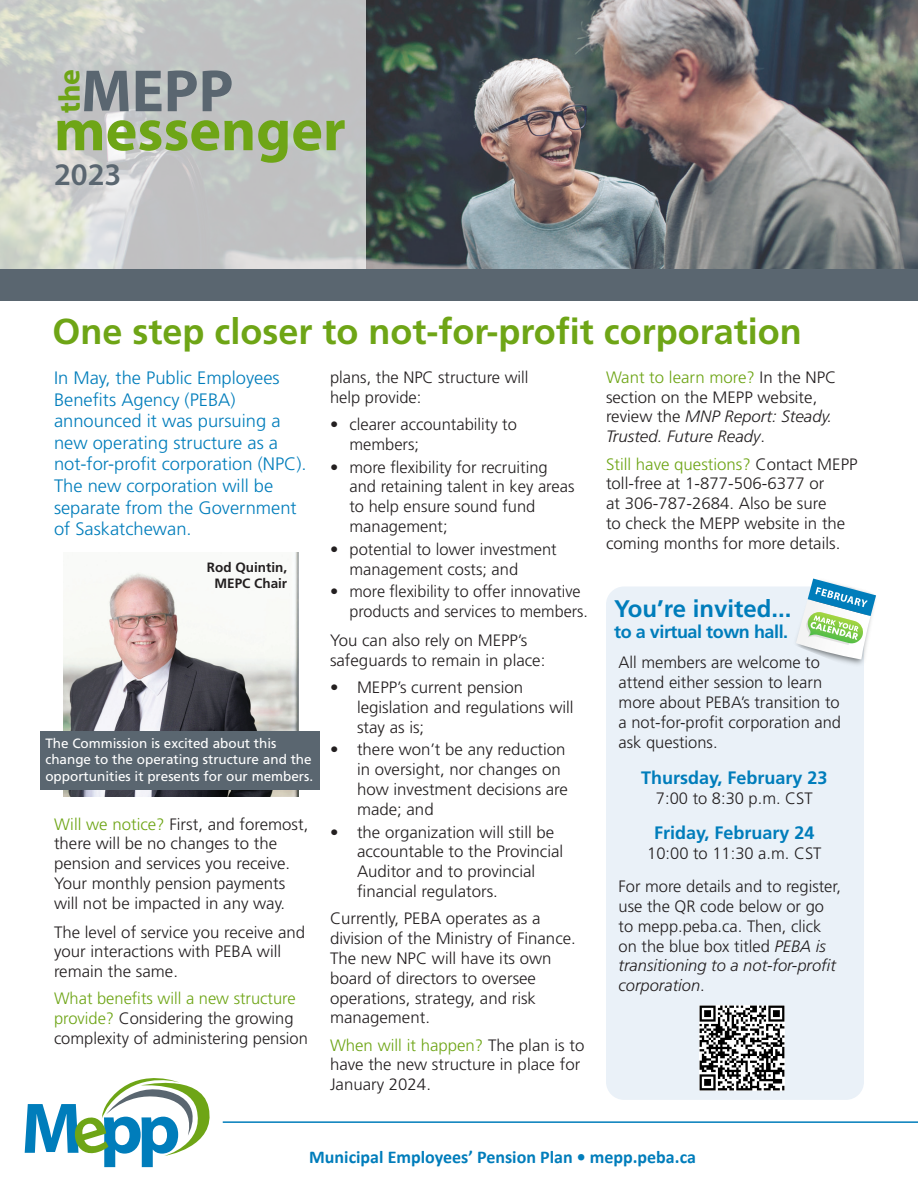
<style>
.page{position:relative;width:918px;height:1188px;background:#fff}
.page>*{position:absolute;margin:0;border:0;box-sizing:border-box;transform-origin:0 0}
.t1{font:700 60px "Myriad Pro";color:#6ea516}
.t2{font:700 60px "Myriad Pro";color:#5a6670}
.t3{font:700 36px "Frutiger LT Std";color:#6ea516}
.Body_Text{font:600 31.5px "Myriad Pro";color:#5a6670}
.t4{font:700 30px "Myriad Pro";color:#6ea516}
.Body_Text-2{font:700 24px "Frutiger LT Std";color:#007dbb}
.t5{font:300 18px/21.6px "Frutiger LT Std";color:#007dbb}
.t6{font:700 18px "Calibri";color:#007dbb}
.Body_Text-3{font:700 18px "Frutiger LT Std";color:#007dbb}
.Body_Text-4{font:700 18px "Frutiger LT Std";letter-spacing:-.025em;color:#007dbb}
.Body_Text-5{font:300 16.5px/19.8px "Frutiger LT Std";color:#231f20}
.t7{font:13.5px/16.2px "Frutiger LT Std";color:#fff}
.t8{font:700 13.5px/16.2px "Frutiger LT Std";color:#231f20;text-align:center}
.s1{color:#6ea516}
.s2{font-style:italic}
</style>
<div class="page">
<img style="left:366px;top:0;width:552px;height:269px">
<svg style="left:0;top:0;width:366px;height:269px;background:#c7c9c8"></svg>
<div style="left:0;top:269px;width:918px;height:31px;background:#5a6670"></div>
<hr style="left:223px;top:1121px;width:695px;height:2px;background:#007dbb">
<svg style="left:25px;top:1078px;width:185px;height:89px"></svg>
<div style="left:606px;top:586px;width:258px;height:514px;background:#eaf1f8;border-radius:18px"></div>
<img style="left:813px;top:578px;width:51px;height:87px">
<svg style="left:796px;top:579px;width:80px;height:80px"></svg>
<img style="left:63px;top:552px;width:235px;height:245px">
<div style="left:40px;top:731px;width:279px;height:59px;background:#5a6670"></div>
<img style="left:699px;top:1005px;width:85px;height:85px">
<h3 class="t4" style="left:50px;top:113px;width:46px;rotate:-90deg">the</h3>
<h1 class="t2" style="left:81px;top:52px;width:154px">MEPP</h1>
<h1 class="t1" style="left:54px;top:91px;width:293px">messenger</h1>
<p class="Body_Text" style="left:54px;top:154px;width:69px">2023</p>
<p class="t3" style="left:52px;top:310px;width:751px">One step closer to not-for-profit corporation</p>
<p class="t5" style="left:54px;top:367px;width:254px">In May, the Public Employees<br>Benefits Agency (PEBA) announced it was pursuing a new operating structure as a not-for-profit corporation (NPC).<br>The new corporation will be separate from the Government of Saskatchewan.</p>
<p class="t8" style="left:207px;top:559px;width:82px">Rod Quintin,<br>MEPC Chair</p>
<p class="t7" style="left:45px;top:735px;width:269px">The Commission is excited about this change to the operating structure and the opportunities it presents for our members.</p>
<p class="Body_Text-5" style="left:54px;top:814px;width:256px"><span class="s1">Will we notice?</span> First, and foremost, there will be no changes to the pension and services you receive.<br>Your monthly pension payments will not be impacted in any way.</p>
<p class="Body_Text-5" style="left:54px;top:922px;width:253px">The level of service you receive and your interactions with PEBA will remain the same.</p>
<p class="Body_Text-5" style="left:54px;top:989px;width:255px"><span class="s1">What benefits will a new structure provide?</span> Considering the growing complexity of administering pension</p>
<p class="Body_Text-5" style="left:330px;top:368px;width:200px">plans, the NPC structure will help provide:</p>
<p class="Body_Text-5" style="left:350px;top:415px;width:169px;text-indent:-20px">• clearer accountability to members;</p>
<p class="Body_Text-5" style="left:350px;top:457px;width:226px;text-indent:-20px">• more flexibility for recruiting and retaining talent in key areas to help ensure sound fund management;</p>
<p class="Body_Text-5" style="left:350px;top:539px;width:209px;text-indent:-20px">• potential to lower investment management costs; and</p>
<p class="Body_Text-5" style="left:350px;top:582px;width:240px;text-indent:-20px">• more flexibility to offer innovative products and services to members.</p>
<p class="Body_Text-5" style="left:330px;top:631px;width:217px">You can also rely on MEPP’s safeguards to remain in place:</p>
<p class="Body_Text-5" style="left:357px;top:678px;width:218px;text-indent:-27px">• MEPP’s current pension legislation and regulations will stay as is;</p>
<p class="Body_Text-5" style="left:357px;top:740px;width:213px;text-indent:-27px">• there won’t be any reduction in oversight, nor changes on how investment decisions are made; and</p>
<p class="Body_Text-5" style="left:357px;top:822px;width:208px;text-indent:-27px">• the organization will still be accountable to the Provincial<br>Auditor and to provincial financial regulators.</p>
<p class="Body_Text-5" style="left:330px;top:909px;width:247px">Currently, PEBA operates as a division of the Ministry of Finance.<br>The new NPC will have its own board of directors to oversee operations, strategy, and risk management.</p>
<p class="Body_Text-5" style="left:330px;top:1035px;width:256px"><span class="s1">When will it happen?</span> The plan is to have the new structure in place for<br>January 2024.</p>
<p class="Body_Text-5" style="left:606px;top:368px;width:232px"><span class="s1">Want to learn more?</span> In the NPC section on the MEPP website, review the <span class="s2">MNP Report: Steady.<br>Trusted. Future Ready</span>.</p>
<p class="Body_Text-5" style="left:606px;top:454px;width:253px"><span class="s1">Still have questions?</span> Contact MEPP toll-free at 1-877-506-6377 or<br>at 306-787-2684. Also be sure<br>to check the MEPP website in the coming months for more details.</p>
<p class="Body_Text-2" style="left:614px;top:594px;width:179px">You’re invited...</p>
<p class="Body_Text-4" style="left:614px;top:621px;width:176px">to a virtual town hall.</p>
<p class="Body_Text-5" style="left:619px;top:653px;width:224px">All members are welcome to attend either session to learn more about PEBA’s transition to a not-for-profit corporation and ask questions.</p>
<p class="Body_Text-3" style="left:641px;top:767px;width:188px">Thursday, February 23</p>
<p class="Body_Text-5" style="left:656px;top:789px;width:158px">7:00 to 8:30 p.m. CST</p>
<p class="Body_Text-3" style="left:654px;top:822px;width:162px">Friday, February 24</p>
<p class="Body_Text-5" style="left:647px;top:844px;width:176px">10:00 to 11:30 a.m. CST</p>
<p class="Body_Text-5" style="left:619px;top:877px;width:224px">For more details and to register, use the QR code below or go to mepp.peba.ca. Then, click on the blue box titled <span class="s2">PEBA is transitioning to a not-for-profit corporation</span>.</p>
<p class="t6" style="left:309px;top:1144px;width:388px">Municipal Employees’ Pension Plan • mepp.peba.ca</p>
</div>
